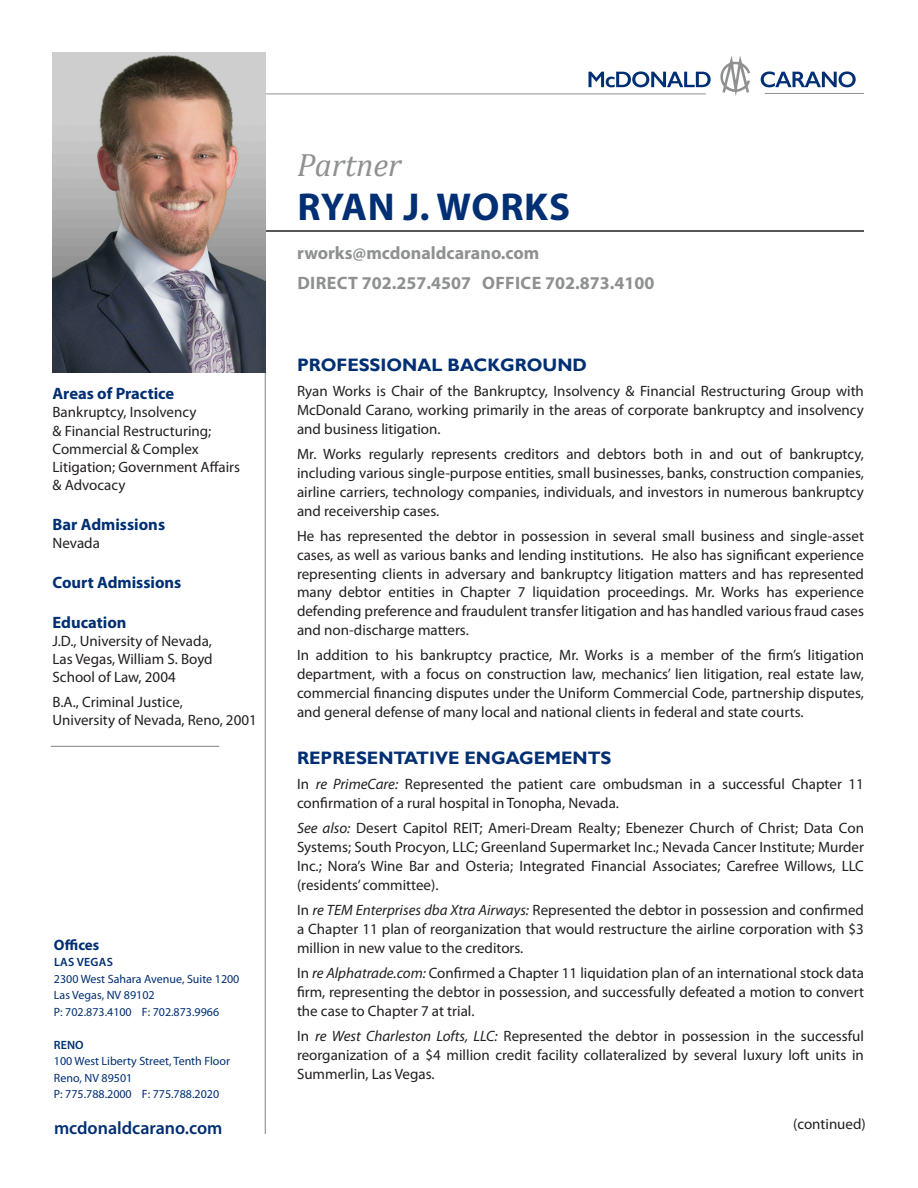
<style>
.page{position:relative;width:918px;height:1188px;background:#fff}
.page>*{position:absolute;margin:0;border:0;box-sizing:border-box;transform-origin:0 0}
.t1{font:700 39px "Myriad Pro";letter-spacing:.02em;color:#002f73}
.t2{font:italic 32.4px "Cambria";color:#8e9091}
.t3{font:700 18px/30px "Myriad Pro";color:#8e9091}
.t4{font:700 18px "Gill Sans";color:#002f73}
.t5{font:600 18px "Myriad Pro";color:#002f73}
.t6{font:700 16.5px "Myriad Pro";color:#002f73}
.t7{font:15px/18.8px "Myriad Pro";color:#231f20;text-align:justify}
.t8{font:700 15px "Myriad Pro";color:#002f73}
.t9{font:12px/16.5px "Myriad Pro";color:#002f73}
.t10{font:600 12px "Myriad Pro";letter-spacing:.02em;color:#002f73}
.s1{font-style:italic}
</style>
<div class="page">
<hr style="left:63px;top:230px;width:801px;height:2px;background:#231f20">
<hr style="left:265px;top:366px;width:1px;height:768px;background:#8e9091">
<hr style="left:51px;top:746px;width:168px;height:1px;background:#8e9091">
<svg style="left:589px;top:71px;width:122px;height:16px"></svg>
<svg style="left:761px;top:71px;width:95px;height:16px"></svg>
<hr style="left:198px;top:94px;width:508px;height:1px;background:#8e9091">
<hr style="left:765px;top:93px;width:99px;height:1px;background:#8e9091">
<svg style="left:720px;top:56px;width:30px;height:40px"></svg>
<img style="left:52px;top:53px;width:214px;height:319px">
<p class="t6" style="left:52px;top:382px;width:123px">Areas of Practice</p>
<p class="t7" style="left:52px;top:403px;width:189px;line-height:18.1px;text-align:left">Bankruptcy, Insolvency<br>&amp; Financial Restructuring;<br>Commercial &amp; Complex<br>Litigation; Government Affairs &amp; Advocacy</p>
<p class="t6" style="left:52px;top:514px;width:114px">Bar Admissions</p>
<p class="t7" style="left:52px;top:534px;width:49px">Nevada</p>
<p class="t6" style="left:52px;top:572px;width:130px">Court Admissions</p>
<p class="t6" style="left:52px;top:612px;width:76px">Education</p>
<p class="t7" style="left:52px;top:632px;width:162px;line-height:18px">J.D., University of Nevada, Las Vegas, William S. Boyd School of Law, 2004</p>
<p class="t7" style="left:52px;top:693px;width:206px;line-height:18px">B.A., Criminal Justice,<br>University of Nevada, Reno, 2001</p>
<p class="t8" style="left:54px;top:935px;width:47px">Offices</p>
<p class="t10" style="left:54px;top:955px;width:60px">LAS VEGAS</p>
<p class="t9" style="left:54px;top:970px;width:187px">2300 West Sahara Avenue, Suite 1200<br>Las Vegas, NV 89102<br>P: 702.873.4100 F: 702.873.9966</p>
<p class="t10" style="left:54px;top:1037px;width:31px">RENO</p>
<p class="t9" style="left:54px;top:1053px;width:178px">100 West Liberty Street, Tenth Floor<br>Reno, NV 89501<br>P: 775.788.2000 F: 775.788.2020</p>
<p class="t5" style="left:54px;top:1116px;width:170px">mcdonaldcarano.com</p>
<h2 class="t2" style="left:297px;top:142px;width:106px">Partner</h2>
<h1 class="t1" style="left:298px;top:181px;width:274px">RYAN J. WORKS</h1>
<p class="t3" style="left:297px;top:237px;width:359px">rworks@mcdonaldcarano.com<br>DIRECT 702.257.4507 OFFICE 702.873.4100</p>
<p class="t4" style="left:297px;top:354px;width:292px">PROFESSIONAL BACKGROUND</p>
<p class="t7" style="left:297px;top:382px;width:568px">Ryan Works is Chair of the Bankruptcy, Insolvency &amp; Financial Restructuring Group with McDonald Carano, working primarily in the areas of corporate bankruptcy and insolvency and business litigation.</p>
<p class="t7" style="left:297px;top:445px;width:569px">Mr. Works regularly represents creditors and debtors both in and out of bankruptcy, including various single-purpose entities, small businesses, banks, construction companies, airline carriers, technology companies, individuals, and investors in numerous bankruptcy and receivership cases.</p>
<p class="t7" style="left:297px;top:526px;width:569px">He has represented the debtor in possession in several small business and single-asset cases, as well as various banks and lending institutions. He also has significant experience representing clients in adversary and bankruptcy litigation matters and has represented many debtor entities in Chapter 7 liquidation proceedings. Mr. Works has experience defending preference and fraudulent transfer litigation and has handled various fraud cases and non-discharge matters.</p>
<p class="t7" style="left:297px;top:646px;width:569px">In addition to his bankruptcy practice, Mr. Works is a member of the firm’s litigation department, with a focus on construction law, mechanics’ lien litigation, real estate law, commercial financing disputes under the Uniform Commercial Code, partnership disputes, and general defense of many local and national clients in federal and state courts.</p>
<p class="t4" style="left:297px;top:747px;width:316px">REPRESENTATIVE ENGAGEMENTS</p>
<p class="t7" style="left:297px;top:774px;width:569px">In <span class="s1">re PrimeCare:</span> Represented the patient care ombudsman in a successful Chapter 11 confirmation of a rural hospital in Tonopha, Nevada.</p>
<p class="t7" style="left:297px;top:819px;width:569px"><span class="s1">See also:</span> Desert Capitol REIT; Ameri-Dream Realty; Ebenezer Church of Christ; Data Con Systems; South Procyon, LLC; Greenland Supermarket Inc.; Nevada Cancer Institute; Murder Inc.; Nora’s Wine Bar and Osteria; Integrated Financial Associates; Carefree Willows, LLC (residents’ committee).</p>
<p class="t7" style="left:297px;top:900px;width:569px">In <span class="s1">re TEM Enterprises dba Xtra Airways:</span> Represented the debtor in possession and confirmed a Chapter 11 plan of reorganization that would restructure the airline corporation with $3 million in new value to the creditors.</p>
<p class="t7" style="left:297px;top:963px;width:569px">In <span class="s1">re Alphatrade.com:</span> Confirmed a Chapter 11 liquidation plan of an international stock data firm, representing the debtor in possession, and successfully defeated a motion to convert the case to Chapter 7 at trial.</p>
<p class="t7" style="left:297px;top:1026px;width:568px">In <span class="s1">re West Charleston Lofts, LLC:</span> Represented the debtor in possession in the successful reorganization of a $4 million credit facility collateralized by several luxury loft units in Summerlin, Las Vegas.</p>
<p class="t7" style="left:793px;top:1114px;width:74px">(continued)</p>
</div>
